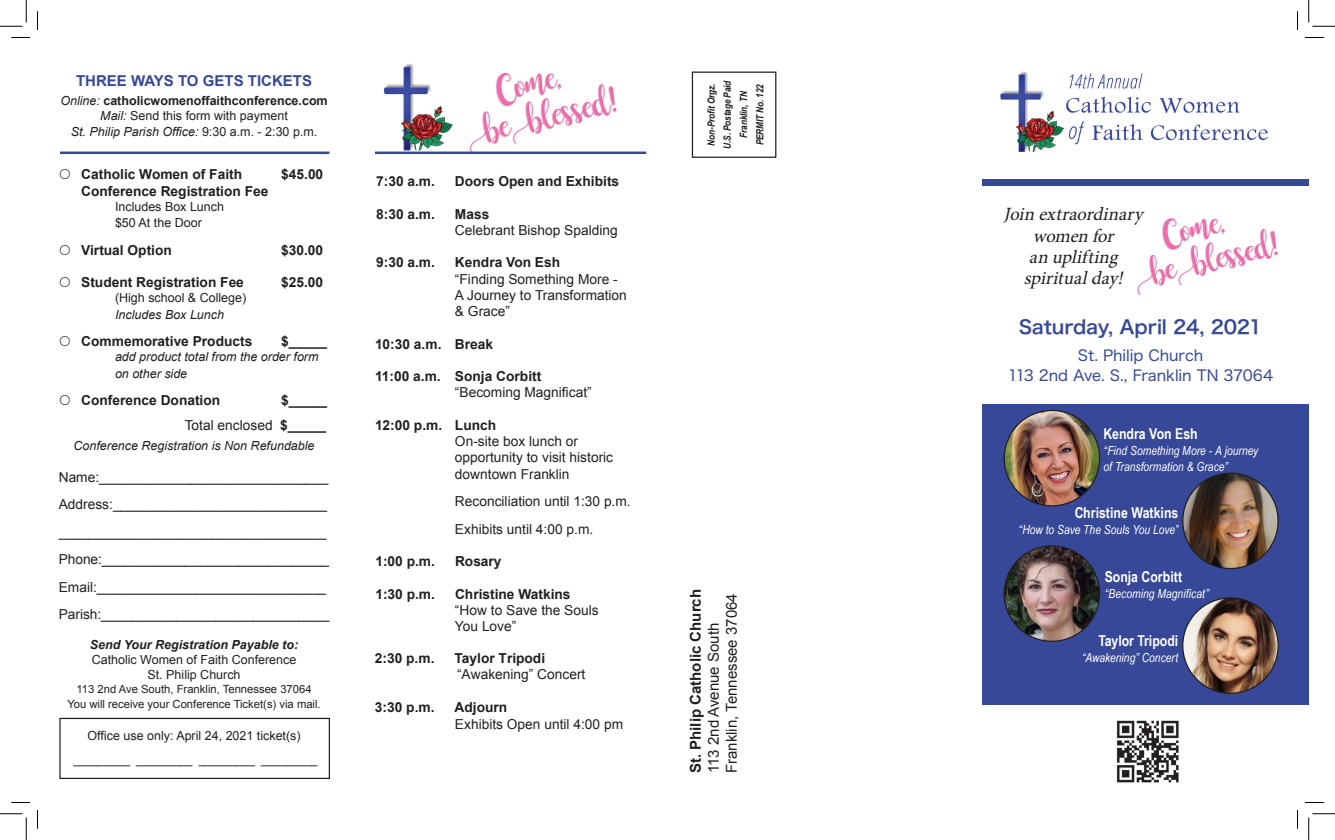
<style>
.page{position:relative;width:1335px;height:840px;background:#fff}
.page>*{position:absolute;margin:0;border:0;box-sizing:border-box;transform-origin:0 0}
.TR_Body_Text{font:italic 18.75px "Minion Pro";color:#231f20}
.TR_Body_Text-2{font:18.75px "Hiragino Sans W6";letter-spacing:-.01em;color:#364897}
.TR_Body_Text-3{font:700 15px "Arial Narrow";color:#fff}
.TR_Body_Text-4{font:15px "Hiragino Sans W4";letter-spacing:-.005em;color:#364897}
.t1{font:15px "Arial";color:#231f20}
.t2{font:700 15px "Arial";color:#231f20}
.t3{font:700 15px "Arial";color:#364897}
.t4{font:13.75px/16.2px "Arial";color:#231f20}
.t5{font:700 13.75px "Arial";color:#231f20}
.t6{font:12.5px "Arial";color:#231f20}
.t7{font:italic 12.5px/16.5px "Arial";color:#231f20}
.TR_Body_Text-5{font:italic 12.5px "Arial Narrow";letter-spacing:.005em;color:#fff}
.t8{font:700 12.5px "Arial";color:#231f20}
.t9{font:italic 700 12.5px "Arial";color:#231f20}
.t10{font:11.25px "Arial";color:#231f20}
.t11{font:italic 700 10px "Arial Narrow";letter-spacing:-.01em;color:#231f20}
.s1{font-weight:400;font-style:italic}
.s2{font-style:italic}
.s3{font-style:normal}
.s4{font-weight:700}
</style>
<div class="page">
<div style="left:59px;top:718px;width:271px;height:61px;border:1px solid #231f20"></div>
<img style="left:1116px;top:720px;width:63px;height:63px">
<div style="left:982px;top:179px;width:327px;height:7px;background:#364897"></div>
<img style="left:1000px;top:71px;width:268px;height:82px">
<img style="left:1137px;top:218px;width:141px;height:77px">
<div style="left:982px;top:404px;width:327px;height:300px;background:#364897"></div>
<img style="left:1183px;top:473px;width:95px;height:96px;border-radius:48px">
<img style="left:1004px;top:410px;width:96px;height:96px;border-radius:48px">
<img style="left:1004px;top:546px;width:96px;height:95px;border-radius:48px">
<img style="left:1183px;top:598px;width:95px;height:95px;border-radius:48px">
<hr style="left:60px;top:152px;width:269px;height:2px;background:#364897">
<img style="left:456px;top:72px;width:168px;height:80px">
<img style="left:376px;top:64px;width:80px;height:88px">
<hr style="left:375px;top:152px;width:271px;height:2px;background:#364897">
<div style="left:692px;top:72px;width:84px;height:86px;border:1px solid #231f20"></div>
<svg style="left:11px;top:37px;width:19px;height:1px"></svg>
<svg style="left:1305px;top:37px;width:19px;height:1px"></svg>
<svg style="left:11px;top:802px;width:19px;height:1px"></svg>
<svg style="left:1305px;top:802px;width:19px;height:1px"></svg>
<svg style="left:37px;top:11px;width:1px;height:19px"></svg>
<svg style="left:37px;top:810px;width:1px;height:19px"></svg>
<svg style="left:1297px;top:11px;width:1px;height:19px"></svg>
<svg style="left:1297px;top:810px;width:1px;height:19px"></svg>
<svg style="left:0;top:0;width:27px;height:27px"></svg>
<svg style="left:0;top:814px;width:27px;height:26px"></svg>
<svg style="left:1309px;top:0;width:26px;height:27px"></svg>
<svg style="left:1309px;top:814px;width:26px;height:26px"></svg>
<p class="t3" style="left:76px;top:71px;width:237px">THREE WAYS TO GETS TICKETS</p>
<p class="t8" style="left:60px;top:92px;width:269px"><span class="s1">Online:</span> catholicwomenoffaithconference.com</p>
<p class="t6" style="left:100px;top:107px;width:189px"><span class="s2">Mail:</span> Send this form with payment</p>
<p class="t7" style="left:71px;top:124px;width:248px">St. Philip Parish Office: <span class="s3">9:30 a.m. - 2:30 p.m.</span></p>
<p class="t5" style="left:81px;top:165px;width:162px">Catholic Women of Faith</p>
<p class="t5" style="left:281px;top:165px;width:44px">$45.00</p>
<p class="t5" style="left:81px;top:182px;width:189px">Conference Registration Fee</p>
<p class="t6" style="left:115px;top:198px;width:111px">Includes Box Lunch</p>
<p class="t6" style="left:115px;top:215px;width:88px">$50 At the Door</p>
<p class="t5" style="left:81px;top:241px;width:92px">Virtual Option</p>
<p class="t5" style="left:281px;top:241px;width:44px">$30.00</p>
<p class="t5" style="left:81px;top:273px;width:164px">Student Registration Fee</p>
<p class="t5" style="left:281px;top:273px;width:44px">$25.00</p>
<p class="t6" style="left:115px;top:290px;width:133px">(High school &amp; College)</p>
<p class="t7" style="left:115px;top:306px;width:111px">Includes Box Lunch</p>
<p class="t5" style="left:81px;top:332px;width:173px">Commemorative Products</p>
<p class="t5" style="left:281px;top:332px;width:47px">$_____</p>
<p class="t7" style="left:115px;top:349px;width:205px">add product total from the order form on other side</p>
<p class="t5" style="left:81px;top:391px;width:141px">Conference Donation</p>
<p class="t5" style="left:281px;top:391px;width:47px">$_____</p>
<p class="t4" style="left:185px;top:418px;width:143px">Total enclosed <span class="s4">$_____</span></p>
<p class="t7" style="left:74px;top:438px;width:243px">Conference Registration is Non Refundable</p>
<p class="t4" style="left:59px;top:469px;width:271px">Name:______________________________</p>
<p class="t4" style="left:59px;top:497px;width:270px">Address:____________________________</p>
<p class="t4" style="left:59px;top:524px;width:269px">___________________________________</p>
<p class="t4" style="left:59px;top:552px;width:272px">Phone:______________________________</p>
<p class="t4" style="left:59px;top:579px;width:269px">Email:______________________________</p>
<p class="t4" style="left:59px;top:607px;width:272px">Parish:______________________________</p>
<p class="t9" style="left:90px;top:637px;width:210px">Send Your Registration Payable to:</p>
<p class="t6" style="left:92px;top:652px;width:206px">Catholic Women of Faith Conference</p>
<p class="t6" style="left:148px;top:667px;width:95px">St. Philip Church</p>
<p class="t10" style="left:76px;top:682px;width:237px">113 2nd Ave South, Franklin, Tennessee 37064</p>
<p class="t10" style="left:67px;top:697px;width:255px">You will receive your Conference Ticket(s) via mail.</p>
<p class="t6" style="left:87px;top:728px;width:215px">Office use only: April 24, 2021 ticket(s)</p>
<p class="t10" style="left:74px;top:753px;width:245px">_________ _________ _________ _________</p>
<p class="t5" style="left:376px;top:172px;width:60px">7:30 a.m.</p>
<p class="t5" style="left:455px;top:172px;width:166px">Doors Open and Exhibits</p>
<p class="t5" style="left:376px;top:205px;width:60px">8:30 a.m.</p>
<p class="t5" style="left:455px;top:205px;width:36px">Mass</p>
<p class="t4" style="left:455px;top:222px;width:164px">Celebrant Bishop Spalding</p>
<p class="t5" style="left:376px;top:254px;width:60px">9:30 a.m.</p>
<p class="t5" style="left:455px;top:254px;width:107px">Kendra Von Esh</p>
<p class="t4" style="left:455px;top:271px;width:164px">“Finding Something More -</p>
<p class="t4" style="left:455px;top:287px;width:173px">A Journey to Transformation</p>
<p class="t4" style="left:455px;top:303px;width:57px">&amp; Grace”</p>
<p class="t5" style="left:375px;top:335px;width:120px">10:30 a.m. Break</p>
<p class="t5" style="left:375px;top:367px;width:168px">11:00 a.m. Sonja Corbitt</p>
<p class="t4" style="left:455px;top:385px;width:138px">“Becoming Magnificat”</p>
<p class="t5" style="left:375px;top:416px;width:123px">12:00 p.m. Lunch</p>
<p class="t4" style="left:455px;top:433px;width:125px">On-site box lunch or</p>
<p class="t4" style="left:455px;top:450px;width:160px">opportunity to visit historic downtown Franklin</p>
<p class="t4" style="left:455px;top:493px;width:177px">Reconciliation until 1:30 p.m.</p>
<p class="t4" style="left:455px;top:521px;width:140px">Exhibits until 4:00 p.m.</p>
<p class="t5" style="left:375px;top:552px;width:61px">1:00 p.m.</p>
<p class="t5" style="left:455px;top:552px;width:48px">Rosary</p>
<p class="t5" style="left:375px;top:585px;width:61px">1:30 p.m.</p>
<p class="t5" style="left:455px;top:585px;width:117px">Christine Watkins</p>
<p class="t4" style="left:455px;top:602px;width:145px">“How to Save the Souls</p>
<p class="t4" style="left:455px;top:618px;width:63px">You Love”</p>
<p class="t5" style="left:375px;top:649px;width:61px">2:30 p.m.</p>
<p class="t4" style="left:455px;top:650px;width:132px"><span class="s4">Taylor Tripodi </span>“Awakening” Concert</p>
<p class="t5" style="left:375px;top:698px;width:61px">3:30 p.m.</p>
<p class="t5" style="left:455px;top:698px;width:54px">Adjourn</p>
<p class="t4" style="left:455px;top:716px;width:170px">Exhibits Open until 4:00 pm</p>
<p class="t11" style="left:705px;top:146px;width:63px;rotate:-90deg">Non-Profit Orgz.</p>
<p class="t11" style="left:722px;top:149px;width:70px;rotate:-90deg">U.S. Postage Paid</p>
<p class="t11" style="left:738px;top:138px;width:48px;rotate:-90deg">Franklin, TN</p>
<p class="t11" style="left:754px;top:145px;width:63px;rotate:-90deg">PERMIT No. 122</p>
<p class="t2" style="left:686px;top:773px;width:186px;rotate:-90deg">St. Philip Catholic Church</p>
<p class="t1" style="left:722px;top:773px;width:181px;rotate:-90deg">Franklin, Tennessee 37064</p>
<p class="t1" style="left:704px;top:773px;width:152px;rotate:-90deg">113 2nd Avenue South</p>
<p class="TR_Body_Text" style="left:1004px;top:202px;width:146px">Join extraordinary</p>
<p class="TR_Body_Text" style="left:1033px;top:223px;width:87px">women for</p>
<p class="TR_Body_Text" style="left:1029px;top:244px;width:96px">an uplifting</p>
<p class="TR_Body_Text" style="left:1024px;top:266px;width:106px">spiritualday!</p>
<p class="TR_Body_Text-2" style="left:1019px;top:310px;width:245px">Saturday, April 24, 2021</p>
<p class="TR_Body_Text-4" style="left:1078px;top:342px;width:127px">St. Philip Church</p>
<p class="TR_Body_Text-4" style="left:1008px;top:362px;width:267px">113 2nd Ave. S., Franklin TN 37064</p>
<p class="TR_Body_Text-3" style="left:1104px;top:425px;width:96px">Kendra Von Esh</p>
<p class="TR_Body_Text-5" style="left:1104px;top:442px;width:156px">“Find Something More - A journey</p>
<p class="TR_Body_Text-5" style="left:1104px;top:458px;width:126px">of Transformation &amp; Grace”</p>
<p class="TR_Body_Text-3" style="left:1075px;top:504px;width:105px">Christine Watkins</p>
<p class="TR_Body_Text-5" style="left:1019px;top:521px;width:161px">“How to Save The Souls You Love”</p>
<p class="TR_Body_Text-3" style="left:1105px;top:568px;width:79px">Sonja Corbitt</p>
<p class="TR_Body_Text-5" style="left:1105px;top:585px;width:106px">“Becoming Magnificat”</p>
<p class="TR_Body_Text-3" style="left:1098px;top:632px;width:81px">Taylor Tripodi</p>
<p class="TR_Body_Text-5" style="left:1082px;top:649px;width:98px">“Awakening” Concert</p>
</div>
